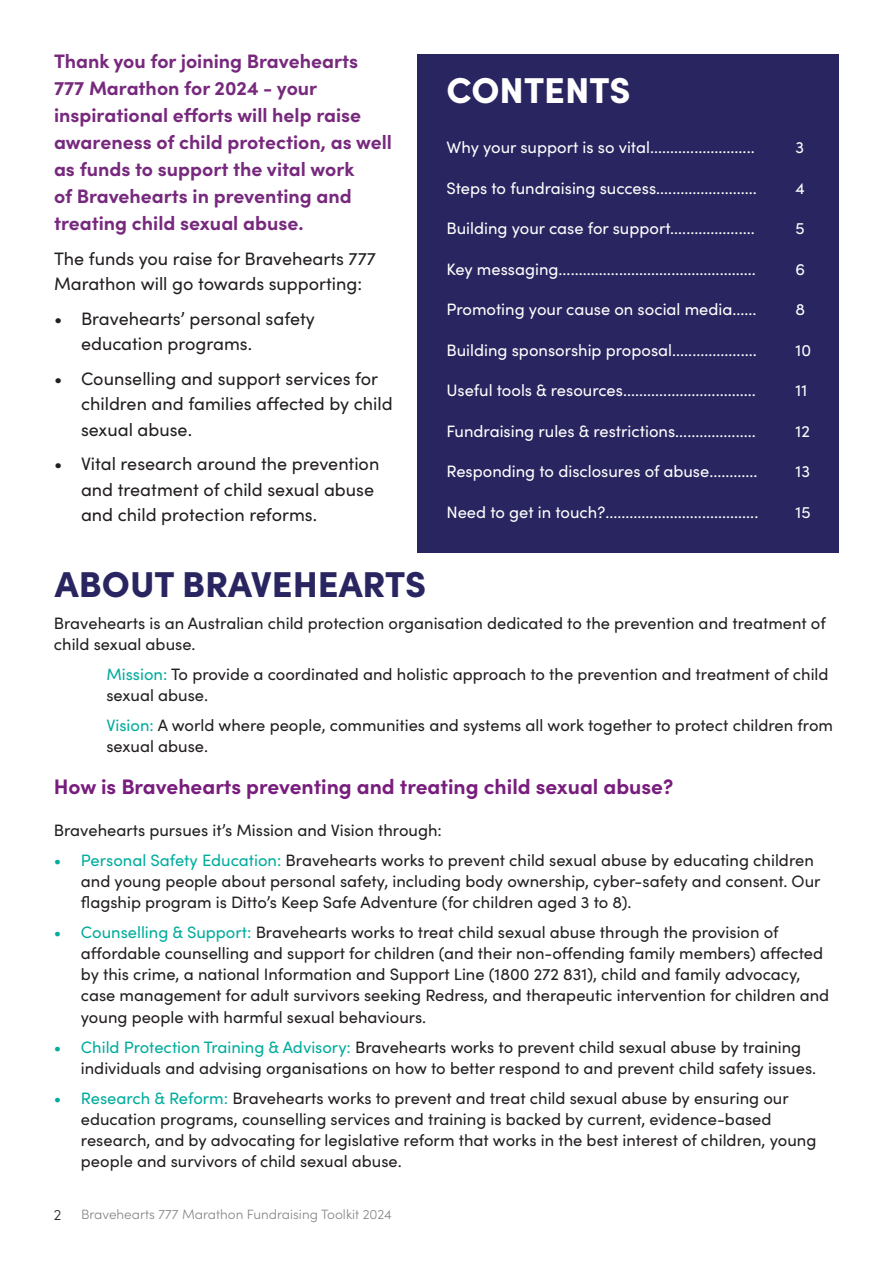
<style>
.page{position:relative;width:893px;height:1263px;background:#fff}
.page>*{position:absolute;margin:0;border:0;box-sizing:border-box;transform-origin:0 0}
.t1{font:900 36px "Sofia Pro";color:#292560}
.t2{font:900 36px "Sofia Pro";color:#fff}
.t3{font:700 21px "Sofia Pro";color:#781d7d}
.t4{font:700 19.5px/27px "Sofia Pro";color:#77297d}
.t5{font:18px/25.5px "Sofia Pro";color:#231f20}
.t6{font:16.5px/21px "Sofia Pro";color:#231f20}
.t7{font:16.5px "Sofia Pro";color:#fff}
.t8{font:300 15px "Sofia Pro";color:#231f20}
.t9{font:300 13.5px "Sofia Pro";color:#848689}
.s1{color:#00ac9c}
</style>
<div class="page">
<div style="left:418px;top:54px;width:421px;height:499px;background:#292560"></div>
<p class="t4" style="left:54px;top:46px;width:340px">Thank you for joining Bravehearts 777 Marathon for 2024 - your inspirational efforts will help raise awareness of child protection, as well as funds to support the vital work<br>of Bravehearts in preventing and treating child sexual abuse.</p>
<p class="t5" style="left:54px;top:245px;width:324px">The funds you raise for Bravehearts 777<br>Marathon will go towards supporting:</p>
<p class="t5" style="left:81px;top:305px;width:235px;text-indent:-27px">• Bravehearts’ personal safety education programs.</p>
<p class="t5" style="left:81px;top:365px;width:313px;text-indent:-27px">• Counselling and support services for children and families affected by child sexual abuse.</p>
<p class="t5" style="left:81px;top:450px;width:300px;text-indent:-27px">• Vital research around the prevention and treatment of child sexual abuse and child protection reforms.</p>
<p class="t2" style="left:446px;top:62px;width:186px">CONTENTS</p>
<p class="t7" style="left:446px;top:136px;width:310px">Why your support is so vital..........................</p>
<p class="t7" style="left:795px;top:136px;width:10px">3</p>
<p class="t7" style="left:446px;top:176px;width:312px">Steps to fundraising success.........................</p>
<p class="t7" style="left:795px;top:176px;width:11px">4</p>
<p class="t7" style="left:446px;top:217px;width:310px">Building your case for support.....................</p>
<p class="t7" style="left:795px;top:217px;width:11px">5</p>
<p class="t7" style="left:446px;top:257px;width:311px">Key messaging.................................................</p>
<p class="t7" style="left:795px;top:257px;width:11px">6</p>
<p class="t7" style="left:446px;top:298px;width:312px">Promoting your cause on social media......</p>
<p class="t7" style="left:795px;top:298px;width:11px">8</p>
<p class="t7" style="left:446px;top:338px;width:312px">Building sponsorship proposal.....................</p>
<p class="t7" style="left:795px;top:338px;width:17px">10</p>
<p class="t7" style="left:446px;top:379px;width:311px">Useful tools &amp; resources.................................</p>
<p class="t7" style="left:795px;top:379px;width:13px">11</p>
<p class="t7" style="left:446px;top:419px;width:311px">Fundraising rules &amp; restrictions....................</p>
<p class="t7" style="left:795px;top:419px;width:16px">12</p>
<p class="t7" style="left:446px;top:460px;width:313px">Responding to disclosures of abuse............</p>
<p class="t7" style="left:795px;top:460px;width:16px">13</p>
<p class="t7" style="left:446px;top:500px;width:313px">Need to get in touch?......................................</p>
<p class="t7" style="left:795px;top:500px;width:16px">15</p>
<p class="t1" style="left:55px;top:556px;width:373px">ABOUT BRAVEHEARTS</p>
<p class="t6" style="left:54px;top:612px;width:773px">Bravehearts is an Australian child protection organisation dedicated to the prevention and treatment of child sexual abuse.</p>
<p class="t6" style="left:106px;top:663px;width:724px"><span class="s1">Mission:</span> To provide a coordinated and holistic approach to the prevention and treatment of child sexual abuse.</p>
<p class="t6" style="left:106px;top:714px;width:728px"><span class="s1">Vision:</span> A world where people, communities and systems all work together to protect children from sexual abuse.</p>
<p class="t3" style="left:54px;top:771px;width:621px">How is Bravehearts preventing and treating child sexual abuse?</p>
<p class="t6" style="left:54px;top:819px;width:389px">Bravehearts pursues it’s Mission and Vision through:</p>
<p class="t6" style="left:81px;top:849px;width:741px;text-indent:-27px"><span class="s1">• Personal Safety Education:</span> Bravehearts works to prevent child sexual abuse by educating children and young people about personal safety, including body ownership, cyber-safety and consent. Our flagship program is Ditto’s Keep Safe Adventure (for children aged 3 to 8).</p>
<p class="t6" style="left:81px;top:921px;width:750px;text-indent:-27px"><span class="s1">• Counselling &amp; Support:</span> Bravehearts works to treat child sexual abuse through the provision of affordable counselling and support for children (and their non-offending family members) affected by this crime, a national Information and Support Line (1800 272 831), child and family advocacy, case management for adult survivors seeking Redress, and therapeutic intervention for children and young people with harmful sexual behaviours.</p>
<p class="t6" style="left:81px;top:1035px;width:737px;text-indent:-27px"><span class="s1">• Child Protection Training &amp; Advisory:</span> Bravehearts works to prevent child sexual abuse by training individuals and advising organisations on how to better respond to and prevent child safety issues.</p>
<p class="t6" style="left:81px;top:1086px;width:737px;text-indent:-27px"><span class="s1">• Research &amp; Reform:</span> Bravehearts works to prevent and treat child sexual abuse by ensuring our education programs, counselling services and training is backed by current, evidence-based research, and by advocating for legislative reform that works in the best interest of children, young people and survivors of child sexual abuse.</p>
<p class="t8" style="left:54px;top:1204px;width:9px">2</p>
<p class="t9" style="left:81px;top:1204px;width:312px">Bravehearts 777 Marathon Fundraising Toolkit 2024</p>
</div>
